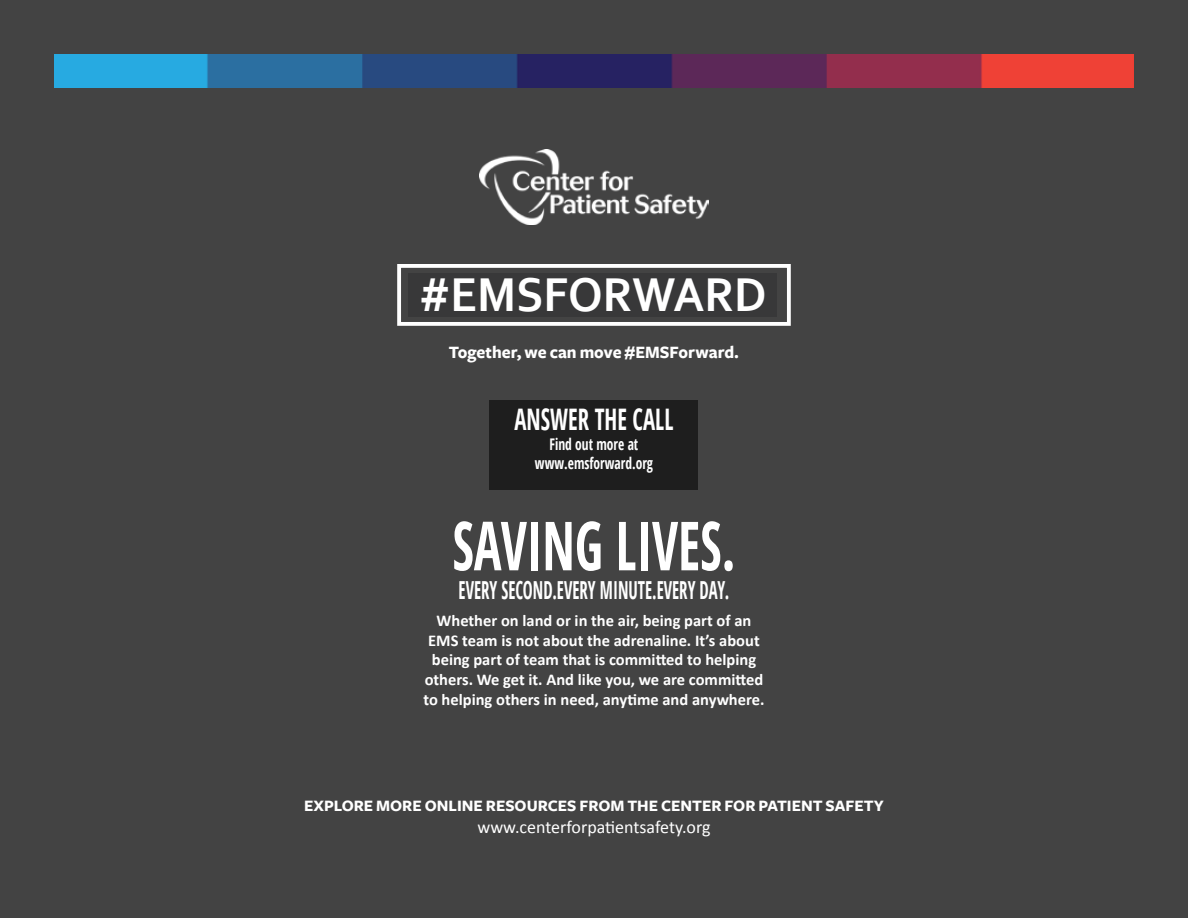
<style>
.page{position:relative;width:1188px;height:918px;background:#434343}
.page>*{position:absolute;margin:0;border:0;box-sizing:border-box;transform-origin:0 0}
.t1{font:700 condensed 67.8px "Open Sans";color:#fff;scale:.76 1}
.t2{font:700 49.65px "Corbel";color:#fff;scale:.95 1}
.t3{font:700 condensed 29.7px "Open Sans";color:#fff;scale:.76 1}
.t4{font:700 condensed 24.9px "Open Sans";color:#fff;scale:.67 1}
.t5{font:18px "Calibri";color:#fff}
.t6{font:700 18px "Freight Sans";color:#fff;scale:.96 1}
.t7{font:700 16.5px/19.8px "Calibri";color:#fff;text-align:center}
.t8{font:700 16.5px "Freight Sans";color:#fff}
.t9{font:700 condensed 16.05px/19.2px "Open Sans";color:#fff;text-align:center;scale:.84 1}
</style>
<div class="page">
<img style="left:54px;top:54px;width:1080px;height:34px">
<div style="left:409px;top:274px;width:368px;height:43px;background:#383839"></div>
<img style="left:480px;top:149px;width:228px;height:76px">
<div style="left:490px;top:400px;width:208px;height:90px;background:#1e1e1e"></div>
<div style="left:397px;top:264px;width:394px;height:62px;border:4px solid #fff"></div>
<h2 class="t2" style="left:419px;top:263px;width:367px">#EMSFORWARD</h2>
<p class="t6" style="left:449px;top:343px;width:304px">Together, we can move #EMSForward.</p>
<h3 class="t3" style="left:514px;top:399px;width:197px">ANSWER THE CALL</h3>
<p class="t9" style="left:535px;top:434px;width:142px">Find out more at www.emsforward.org</p>
<h1 class="t1" style="left:452px;top:498px;width:374px">SAVING LIVES.</h1>
<h3 class="t4" style="left:459px;top:573px;width:406px">EVERY SECOND.EVERY MINUTE.EVERY DAY.</h3>
<p class="t7" style="left:423px;top:610px;width:343px">Whether on land or in the air, being part of an EMS team is not about the adrenaline. It’s about being part of team that is committed to helping others. We get it. And like you, we are committed to helping others in need, anytime and anywhere.</p>
<p class="t8" style="left:304px;top:797px;width:581px">EXPLORE MORE ONLINE RESOURCES FROM THE CENTER FOR PATIENT SAFETY</p>
<p class="t5" style="left:477px;top:815px;width:235px">www.centerforpatientsafety.org</p>
</div>
